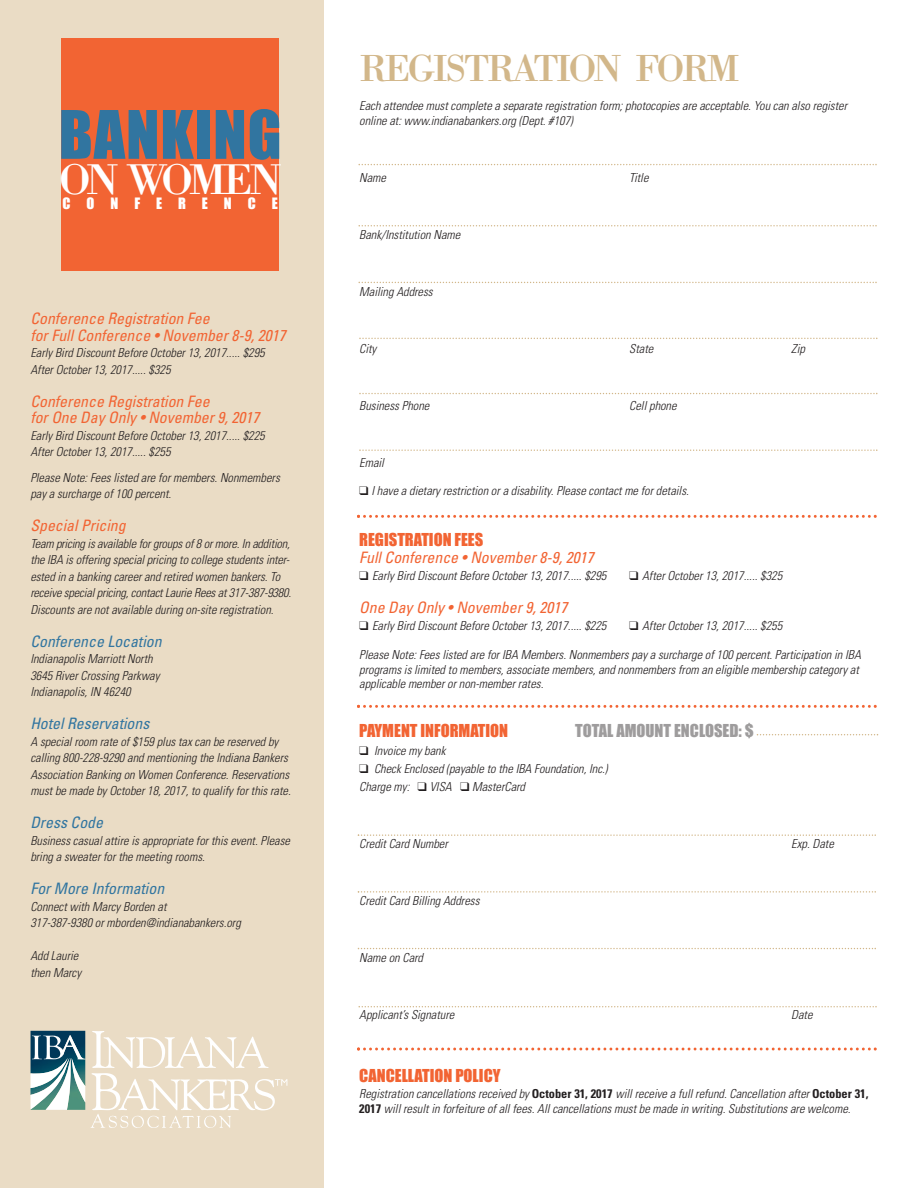
<style>
.page{position:relative;width:918px;height:1188px;background:#fff}
.page>*{position:absolute;margin:0;border:0;box-sizing:border-box;transform-origin:0 0}
.t1{font:61.65px "Impact";letter-spacing:.015em;color:#3175a0}
.t2{font:44.4px "Bodoni";letter-spacing:-.09em;color:#fff}
.t3{font:39px "Bodoni";letter-spacing:-.075em;color:#d2b78a}
.t4{font:16.5px "Impact";color:#f26433}
.t5{font:16.5px "Impact";color:rgb(35 31 32/.44)}
.t6{font:italic condensed 15.75px/16.5px "Univers";color:#f26433}
.t7{font:italic condensed 15.75px "Univers";color:#3175a0}
.t8{font:14.55px "Impact";letter-spacing:1.1em;color:#fff}
.t9{font:italic 300 condensed 12.3px/16.5px "Univers";color:#231f20}
.s1{font-weight:700;font-style:normal}
</style>
<div class="page">
<div style="left:0;top:0;width:324px;height:1188px;background:#eadcc5"></div>
<div style="left:61px;top:39px;width:218px;height:232px;background:#f26433"></div>
<img style="left:31px;top:1031px;width:54px;height:3px">
<svg style="left:30px;top:1034px;width:55px;height:76px;background:#769ca4"></svg>
<svg style="left:91px;top:1031px;width:196px;height:97px"></svg>
<svg style="left:359px;top:164px;width:518px;height:1px"></svg>
<svg style="left:359px;top:225px;width:518px;height:1px"></svg>
<svg style="left:359px;top:282px;width:518px;height:1px"></svg>
<svg style="left:359px;top:338px;width:519px;height:1px"></svg>
<svg style="left:359px;top:393px;width:519px;height:1px"></svg>
<svg style="left:359px;top:449px;width:519px;height:2px"></svg>
<svg style="left:357px;top:515px;width:520px;height:3px"></svg>
<svg style="left:357px;top:705px;width:520px;height:3px"></svg>
<svg style="left:357px;top:1048px;width:520px;height:3px"></svg>
<svg style="left:358px;top:834px;width:518px;height:2px"></svg>
<svg style="left:757px;top:734px;width:121px;height:1px"></svg>
<svg style="left:358px;top:891px;width:518px;height:2px"></svg>
<svg style="left:358px;top:948px;width:518px;height:1px"></svg>
<svg style="left:359px;top:1006px;width:518px;height:1px"></svg>
<h1 class="t1" style="left:59px;top:101px;width:224px">BANKING</h1>
<h2 class="t2" style="left:59px;top:152px;width:225px">ON WOMEN</h2>
<p class="t8" style="left:63px;top:196px;width:125px">CONFER</p>
<p class="t8" style="left:202px;top:196px;width:8px">E</p>
<p class="t8" style="left:224px;top:196px;width:33px">N C</p>
<p class="t8" style="left:272px;top:196px;width:8px">E</p>
<p class="t6" style="left:30px;top:312px;width:257px">Conference Registration Fee<br>for Full Conference • November 8-9, 2017</p>
<p class="t9" style="left:30px;top:346px;width:236px">Early Bird Discount Before October 13, 2017..... $295<br>After October 13, 2017..... $325</p>
<p class="t6" style="left:30px;top:394px;width:231px">Conference Registration Fee<br>for One Day Only • November 9, 2017</p>
<p class="t9" style="left:30px;top:428px;width:236px">Early Bird Discount Before October 13, 2017..... $225<br>After October 13, 2017..... $255</p>
<p class="t9" style="left:30px;top:470px;width:251px">Please Note: Fees listed are for members. Nonmembers pay a surcharge of 100 percent.</p>
<p class="t6" style="left:30px;top:519px;width:97px">Special Pricing</p>
<p class="t9" style="left:30px;top:536px;width:262px">Team pricing is available for groups of 8 or more. In addition, the IBA is offering special pricing to college students inter&shy;ested in a banking career and retired women bankers. To receive special pricing, contact Laurie Rees at 317-387-9380.<br>Discounts are not available during on-site registration.</p>
<p class="t7" style="left:30px;top:636px;width:133px">Conference Location</p>
<p class="t9" style="left:30px;top:652px;width:131px">Indianapolis Marriott North<br>3645 River Crossing Parkway<br>Indianapolis, IN 46240</p>
<p class="t7" style="left:30px;top:718px;width:120px">Hotel Reservations</p>
<p class="t9" style="left:30px;top:734px;width:262px">A special room rate of $159 plus tax can be reserved by calling 800-228-9290 and mentioning the Indiana Bankers Association Banking on Women Conference. Reservations must be made by October 18, 2017, to qualify for this rate.</p>
<p class="t7" style="left:30px;top:817px;width:74px">Dress Code</p>
<p class="t9" style="left:30px;top:833px;width:261px">Business casual attire is appropriate for this event. Please bring a sweater for the meeting rooms.</p>
<p class="t7" style="left:30px;top:883px;width:135px">For More Information</p>
<p class="t9" style="left:30px;top:899px;width:212px">Connect with Marcy Borden at<br>317-387-9380 or mborden@indianabankers.org</p>
<p class="t9" style="left:30px;top:949px;width:52px">Add Laurie then Marcy</p>
<h3 class="t3" style="left:359px;top:44px;width:382px">REGISTRATION FORM</h3>
<p class="t9" style="left:359px;top:99px;width:489px;line-height:14.9px">Each attendee must complete a separate registration form; photocopies are acceptable. You can also register online at: www.indianabankers.org (Dept. #107)</p>
<p class="t9" style="left:359px;top:170px;width:28px">Name</p>
<p class="t9" style="left:629px;top:170px;width:21px">Title</p>
<p class="t9" style="left:359px;top:227px;width:103px">Bank/Institution Name</p>
<p class="t9" style="left:359px;top:284px;width:75px">Mailing Address</p>
<p class="t9" style="left:359px;top:341px;width:19px">City</p>
<p class="t9" style="left:629px;top:341px;width:26px">State</p>
<p class="t9" style="left:791px;top:341px;width:15px">Zip</p>
<p class="t9" style="left:359px;top:398px;width:72px">Business Phone</p>
<p class="t9" style="left:629px;top:398px;width:49px">Cell phone</p>
<p class="t9" style="left:359px;top:455px;width:26px">Email</p>
<p class="t9" style="left:359px;top:483px;width:331px">❑ I have a dietary restriction or a disability. Please contact me for details.</p>
<h3 class="t4" style="left:359px;top:531px;width:126px">REGISTRATION FEES</h3>
<p class="t6" style="left:359px;top:550px;width:236px">Full Conference • November 8-9, 2017</p>
<p class="t9" style="left:359px;top:568px;width:249px">❑ Early Bird Discount Before October 13, 2017..... $295</p>
<p class="t9" style="left:629px;top:568px;width:154px">❑ After October 13, 2017..... $325</p>
<p class="t6" style="left:359px;top:600px;width:210px">One Day Only • November 9, 2017</p>
<p class="t9" style="left:359px;top:618px;width:249px">❑ Early Bird Discount Before October 13, 2017..... $225</p>
<p class="t9" style="left:629px;top:618px;width:154px">❑ After October 13, 2017..... $255</p>
<p class="t9" style="left:359px;top:648px;width:503px;line-height:14.9px">Please Note: Fees listed are for IBA Members. Nonmembers pay a surcharge of 100 percent. Participation in IBA programs is limited to members, associate members, and nonmembers from an eligible membership category at applicable member or non-member rates.</p>
<h3 class="t4" style="left:359px;top:722px;width:150px">PAYMENT INFORMATION</h3>
<h3 class="t5" style="left:575px;top:722px;width:180px">TOTAL AMOUNT ENCLOSED: $</h3>
<p class="t9" style="left:359px;top:743px;width:88px">❑ Invoice my bank</p>
<p class="t9" style="left:359px;top:761px;width:250px;line-height:17.9px">❑ Check Enclosed (payable to the IBA Foundation, Inc.)<br>Charge my: ❑ VISA ❑ MasterCard</p>
<p class="t9" style="left:359px;top:836px;width:90px">Credit Card Number</p>
<p class="t9" style="left:791px;top:836px;width:44px">Exp. Date</p>
<p class="t9" style="left:359px;top:893px;width:122px">Credit Card Billing Address</p>
<p class="t9" style="left:359px;top:950px;width:65px">Name on Card</p>
<p class="t9" style="left:359px;top:1007px;width:97px">Applicant’s Signature</p>
<p class="t9" style="left:791px;top:1007px;width:23px">Date</p>
<h3 class="t4" style="left:359px;top:1067px;width:143px">CANCELLATION POLICY</h3>
<p class="t9" style="left:359px;top:1087px;width:511px;line-height:14.9px">Registration cancellations received by <span class="s1">October 31, 2017</span> will receive a full refund. Cancellation after <span class="s1">October 31,<br>2017</span> will result in forfeiture of all fees. All cancellations must be made in writing. Substitutions are welcome.</p>
</div>
